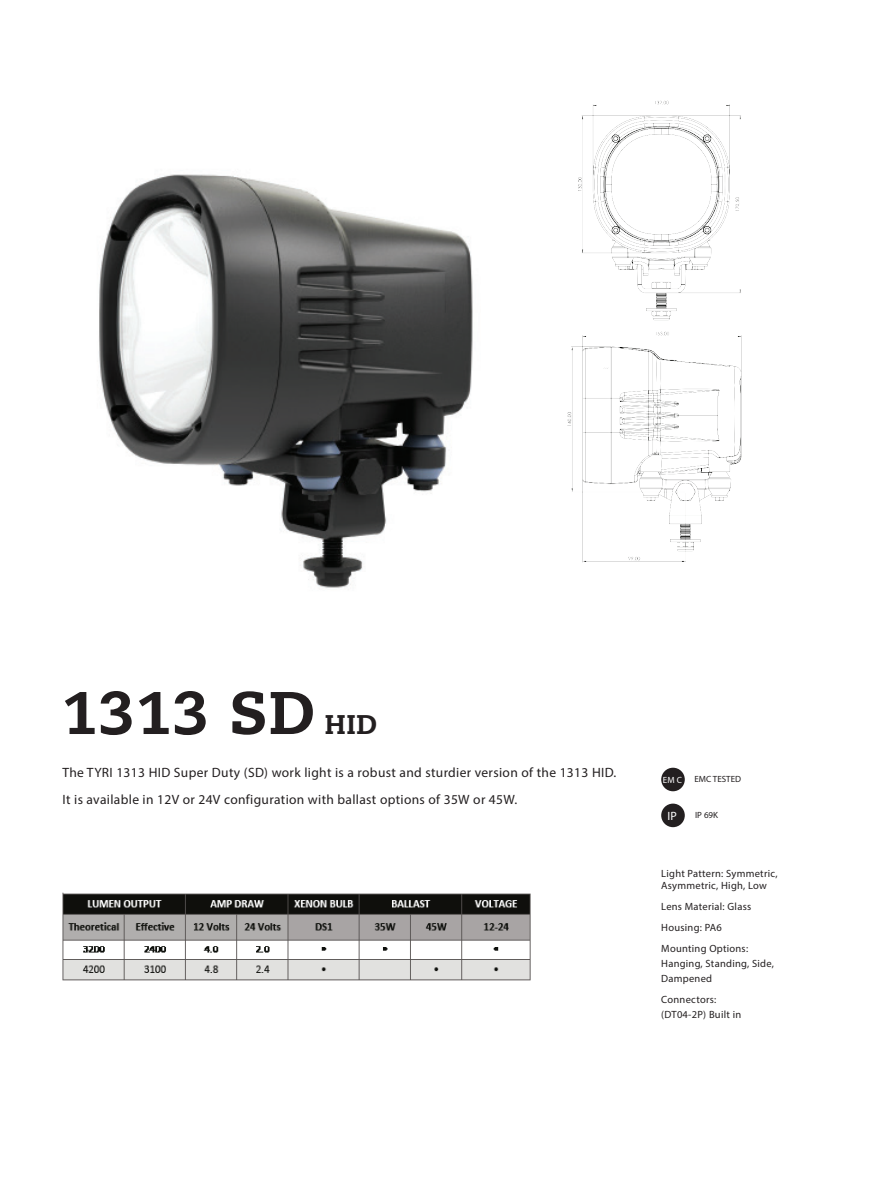
<style>
.page{position:relative;width:893px;height:1188px;background:#fff}
.page>*{position:absolute;margin:0;border:0;box-sizing:border-box;transform-origin:0 0}
.t1{font:800 60px "Caecilia LT Std";letter-spacing:.025em;color:#231f20}
.t2{font:800 27px "Caecilia LT Std";color:#231f20}
.t3{font:13.5px/27px "Myriad Pro";letter-spacing:.025em;color:#231f20}
.t4{font:12px "Myriad Pro";color:#fff}
.t5{font:10.5px/21px "Myriad Pro";letter-spacing:.025em;color:#231f20}
.t6{font:9px "Myriad Pro";color:#231f20}
.t7{font:9px "Myriad Pro";color:#fff}
</style>
<div class="page">
<img style="left:99px;top:174px;width:374px;height:414px">
<img style="left:578px;top:100px;width:163px;height:221px">
<img style="left:567px;top:331px;width:175px;height:231px">
<div style="left:661px;top:768px;width:24px;height:23px;background:#231f20;border-radius:50%"></div>
<div style="left:661px;top:804px;width:24px;height:23px;background:#231f20;border-radius:50%"></div>
<img style="left:62px;top:892px;width:469px;height:89px">
<h1 class="t1" style="left:62px;top:676px;width:254px">1313 SD</h1>
<h2 class="t2" style="left:325px;top:708px;width:54px">HID</h2>
<p class="t3" style="left:62px;top:758px;width:555px">The TYRI 1313 HID Super Duty (SD) work light is a robust and sturdier version of the 1313 HID.<br>It is available in 12V or 24V configuration with ballast options of 35W or 45W.</p>
<p class="t7" style="left:663px;top:774px;width:21px">EM C</p>
<p class="t4" style="left:667px;top:808px;width:11px">IP</p>
<p class="t6" style="left:694px;top:774px;width:48px">EMC TESTED</p>
<p class="t6" style="left:695px;top:810px;width:24px">IP 69K</p>
<p class="t5" style="left:661px;top:868px;width:118px;line-height:12px">Light Pattern: Symmetric,<br>Asymmetric, High, Low</p>
<p class="t5" style="left:661px;top:896px;width:91px">Lens Material: Glass<br>Housing: PA6<br>Mounting Options:</p>
<p class="t5" style="left:661px;top:956px;width:114px;line-height:15px">Hanging, Standing, Side,<br>Dampened</p>
<p class="t5" style="left:661px;top:992px;width:81px;line-height:15px">Connectors: (DT04-2P) Built in</p>
</div>
